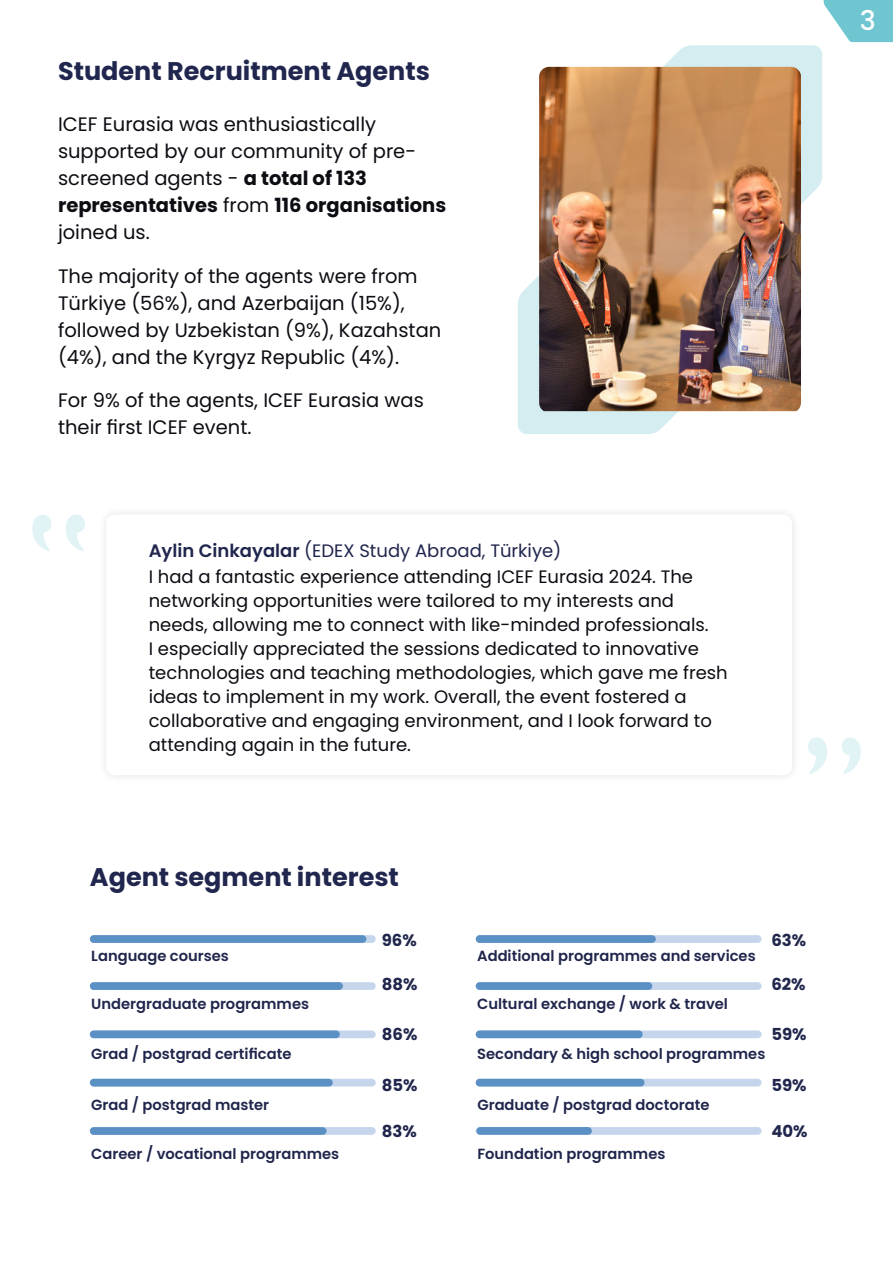
<style>
.page{position:relative;width:893px;height:1263px;background:#fff}
.page>*{position:absolute;margin:0;border:0;box-sizing:border-box;transform-origin:0 0}
.t1{font:500 27px "Poppins";color:#fff}
.t2{font:700 25.5px "Poppins";color:#20264d}
.t3{font:19.5px/27px "Poppins";color:#0c0d13}
.t4{font:18px/24px "Poppins";color:#0c0d13}
.t5{font:18px "Poppins";color:#20264d}
.t6{font:700 16.5px "Poppins";color:#20264c}
.t7{font:600 14.7px "Poppins";color:#20264c}
.s1{font-weight:700}
.s2{font-weight:600}
</style>
<div class="page">
<svg style="left:824px;top:0;width:69px;height:42px"></svg>
<svg style="left:570px;top:45px;width:252px;height:159px;fill:#d4edf0"></svg>
<svg style="left:518px;top:275px;width:252px;height:159px;fill:#d4edf0"></svg>
<img style="left:539px;top:67px;width:262px;height:344px">
<div style="left:97px;top:505px;width:704px;height:279px;background:#fafafa"></div>
<div style="left:106px;top:514px;width:686px;height:261px;background:#fff;border-radius:9px"></div>
<svg style="left:32px;top:514px;width:53px;height:38px"></svg>
<svg style="left:808px;top:737px;width:53px;height:37px"></svg>
<div style="left:90px;top:982px;width:286px;height:8px;background:#c5d5eb;border-radius:4px"></div>
<div style="left:90px;top:1030px;width:286px;height:8px;background:#c5d5eb;border-radius:4px"></div>
<div style="left:90px;top:935px;width:286px;height:8px;background:#c5d5eb;border-radius:4px"></div>
<div style="left:90px;top:935px;width:276px;height:8px;background:#5b90c5;border-radius:4px"></div>
<div style="left:90px;top:982px;width:253px;height:8px;background:#5b90c5;border-radius:4px"></div>
<div style="left:90px;top:1079px;width:286px;height:7px;background:#c5d5eb;border-radius:4px"></div>
<div style="left:90px;top:1079px;width:243px;height:7px;background:#5b90c5;border-radius:4px"></div>
<div style="left:90px;top:1127px;width:286px;height:8px;background:#c5d5eb;border-radius:4px"></div>
<div style="left:90px;top:1127px;width:237px;height:8px;background:#5b90c5;border-radius:4px"></div>
<div style="left:90px;top:1030px;width:250px;height:8px;background:#5b90c5;border-radius:4px"></div>
<div style="left:476px;top:1127px;width:285px;height:8px;background:#c5d5eb;border-radius:4px"></div>
<div style="left:476px;top:1127px;width:116px;height:8px;background:#5b90c5;border-radius:4px"></div>
<div style="left:476px;top:935px;width:285px;height:8px;background:#c5d5eb;border-radius:4px"></div>
<div style="left:476px;top:935px;width:180px;height:8px;background:#5b90c5;border-radius:4px"></div>
<div style="left:476px;top:982px;width:285px;height:8px;background:#c5d5eb;border-radius:4px"></div>
<div style="left:476px;top:982px;width:176px;height:8px;background:#5b90c5;border-radius:4px"></div>
<div style="left:476px;top:1030px;width:285px;height:8px;background:#c5d5eb;border-radius:4px"></div>
<div style="left:476px;top:1030px;width:167px;height:8px;background:#5b90c5;border-radius:4px"></div>
<div style="left:476px;top:1079px;width:285px;height:7px;background:#c5d5eb;border-radius:4px"></div>
<div style="left:476px;top:1079px;width:168px;height:7px;background:#5b90c5;border-radius:4px"></div>
<h2 class="t2" style="left:58px;top:56px;width:373px">Student Recruitment Agents</h2>
<p class="t3" style="left:58px;top:111px;width:390px">ICEF Eurasia was enthusiastically supported by our community of pre&shy;screened agents - <span class="s1">a total of 133 representatives</span> from <span class="s1">116 organisations </span>joined us.</p>
<p class="t3" style="left:58px;top:263px;width:385px">The majority of the agents were from Türkiye (56%), and Azerbaijan (15%), followed by Uzbekistan (9%), Kazahstan (4%), and the Kyrgyz Republic (4%).</p>
<p class="t3" style="left:58px;top:387px;width:367px">For 9% of the agents, ICEF Eurasia was their first ICEF event.</p>
<p class="t5" style="left:149px;top:540px;width:414px"><span class="s2">Aylin Cinkayalar</span> (EDEX Study Abroad, Türkiye)</p>
<p class="t4" style="left:149px;top:565px;width:581px">I had a fantastic experience attending ICEF Eurasia 2024. The networking opportunities were tailored to my interests and needs, allowing me to connect with like-minded professionals.<br>I especially appreciated the sessions dedicated to innovative technologies and teaching methodologies, which gave me fresh ideas to implement in my work. Overall, the event fostered a collaborative and engaging environment, and I look forward to attending again in the future.</p>
<h2 class="t2" style="left:90px;top:861px;width:311px">Agent segment interest</h2>
<p class="t7" style="left:91px;top:947px;width:139px">Language courses</p>
<p class="t7" style="left:91px;top:995px;width:219px">Undergraduate programmes</p>
<p class="t7" style="left:91px;top:1045px;width:202px">Grad / postgrad certificate</p>
<p class="t7" style="left:91px;top:1096px;width:179px">Grad / postgrad master</p>
<p class="t7" style="left:91px;top:1145px;width:249px">Career / vocational programmes</p>
<p class="t6" style="left:382px;top:930px;width:37px">96%</p>
<p class="t6" style="left:382px;top:975px;width:37px">88%</p>
<p class="t6" style="left:382px;top:1024px;width:37px">86%</p>
<p class="t6" style="left:382px;top:1075px;width:37px">85%</p>
<p class="t6" style="left:382px;top:1121px;width:37px">83%</p>
<p class="t6" style="left:771px;top:930px;width:36px">63%</p>
<p class="t6" style="left:771px;top:975px;width:36px">62%</p>
<p class="t6" style="left:771px;top:1024px;width:37px">59%</p>
<p class="t6" style="left:771px;top:1075px;width:37px">59%</p>
<p class="t6" style="left:771px;top:1121px;width:38px">40%</p>
<p class="t7" style="left:477px;top:947px;width:280px">Additional programmes and services</p>
<p class="t7" style="left:477px;top:995px;width:252px">Cultural exchange / work &amp; travel</p>
<p class="t7" style="left:477px;top:1045px;width:290px">Secondary &amp; high school programmes</p>
<p class="t7" style="left:477px;top:1096px;width:234px">Graduate / postgrad doctorate</p>
<p class="t7" style="left:477px;top:1145px;width:189px">Foundation programmes</p>
<h1 class="t1" style="left:860px;top:5px;width:18px">3</h1>
</div>
